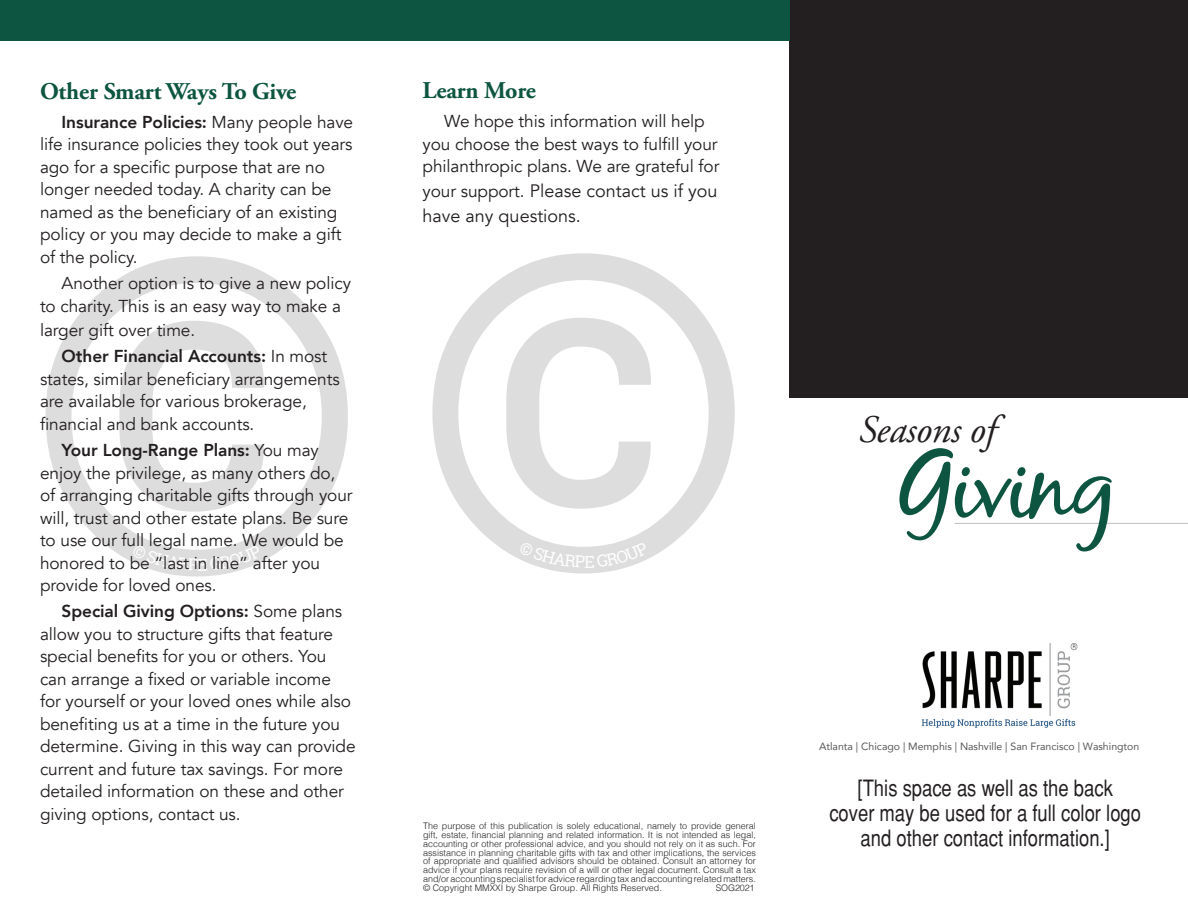
<style>
.page{position:relative;width:1188px;height:918px;background:#fff}
.page>*{position:absolute;margin:0;border:0;box-sizing:border-box;transform-origin:0 0}
.t1{font:99px "Black Jack";letter-spacing:-.045em;color:#0d5540}
.t2{font:italic 39px "Adobe Garamond Pro";letter-spacing:-.01em;color:#231f20}
.PARA{font:700 24px "Adobe Garamond Pro";letter-spacing:-.005em;color:#0d5540}
.t3{font:condensed 22.5px/24.8px "Helvetica";color:#231f20;text-align:center}
.PARA-2{font:18px/24.8px "Avenir";color:#231f20}
.PARA-3{font:17.25px/22.5px "Avenir";letter-spacing:-.005em;color:#231f20}
.t4{font:10.5px "Avenir";color:#57585a}
.t5{font:300 9px/8.9px "Helvetica";color:#231f20;text-align:justify}
.s1{font-weight:800}
.s2{font-size:17.25px}
</style>
<div class="page">
<div style="left:790px;top:0;width:398px;height:398px;background:#231f20"></div>
<div style="left:0;top:0;width:790px;height:40px;background:#0d5540"></div>
<hr style="left:955px;top:523px;width:233px;height:1px;background:#bcbdc0">
<svg style="left:432px;top:253px;width:303px;height:321px"></svg>
<svg style="left:46px;top:256px;width:302px;height:321px"></svg>
<img style="left:922px;top:643px;width:156px;height:85px">
<svg style="left:519px;top:541px;width:130px;height:27px;background:#e2e1e1"></svg>
<svg style="left:132px;top:544px;width:130px;height:27px;background:#e2e1e1"></svg>
<p class="PARA" style="left:40px;top:77px;width:258px">Other Smart Ways To Give</p>
<p class="PARA-3" style="left:40px;top:111px;width:315px;text-indent:22px"><span class="s1">Insurance Policies:</span> Many people have life insurance policies they took out years ago for a specific purpose that are no longer needed today. A charity can be named as the beneficiary of an existing policy or you may decide to make a gift of the policy.</p>
<p class="PARA-3" style="left:40px;top:272px;width:313px;text-indent:22px">Another option is to give a new policy to charity. This is an easy way to make a</p>
<p class="PARA-3" style="left:40px;top:319px;width:157px">larger gift over time.</p>
<p class="PARA-3" style="left:40px;top:345px;width:301px;text-indent:22px"><span class="s1">Other Financial Accounts:</span> In most states, similar beneficiary arrangements are available for various brokerage, financial and bank accounts.</p>
<p class="PARA-3" style="left:40px;top:439px;width:314px;text-indent:22px"><span class="s1">Your Long-Range Plans:</span> You may enjoy the privilege, as many others do, of arranging charitable gifts through your will, trust and other estate plans. Be sure to use our full legal name. We would be honored to be “last in line” after you provide for loved ones.</p>
<p class="PARA-3" style="left:40px;top:601px;width:317px;text-indent:22px"><span class="s1">Special Giving Options:</span> Some plans allow you to structure gifts that feature special benefits for you or others. You can arrange a fixed or variable income for yourself or your loved ones while also benefiting us at a time in the future you determine. Giving in this way can provide current and future tax savings. For more detailed information on these and other giving options, contact us.</p>
<p class="PARA" style="left:423px;top:77px;width:115px">Learn More</p>
<p class="PARA-3" style="left:423px;top:111px;width:298px;text-align:center">We hope this information will help<br>you choose the best ways to fulfill your philanthropic plans. We are grateful for</p>
<p class="PARA-2" style="left:423px;top:179px;width:296px"><span class="s2">your support.</span> Please contact us if you have any questions.</p>
<p class="t2" style="left:859px;top:406px;width:138px">Seasons of</p>
<p class="t1" style="left:900px;top:423px;width:220px">Giving</p>
<p class="t5" style="left:423px;top:821px;width:334px">The purpose of this publication is solely educational, namely to provide general gift, estate, financial planning and related information. It is not intended as legal, accounting or other professional advice, and you should not rely on it as such. For assistance in planning charitable gifts with tax and other implications, the services of appropriate and qualified advisors should be obtained. Consult an attorney for advice if your plans require revision of a will or other legal document. Consult a tax and/or accounting specialist for advice regarding tax and accounting related matters. © Copyright MMXXI by Sharpe Group. All Rights Reserved.</p>
<p class="t5" style="left:716px;top:883px;width:40px">SOG2021</p>
<p class="t4" style="left:819px;top:738px;width:322px">Atlanta | Chicago | Memphis | Nashville | San Francisco | Washington</p>
<p class="t3" style="left:829px;top:776px;width:313px">[This space as well as the back<br>cover may be used for a full color logo and other contact information.]</p>
</div>
